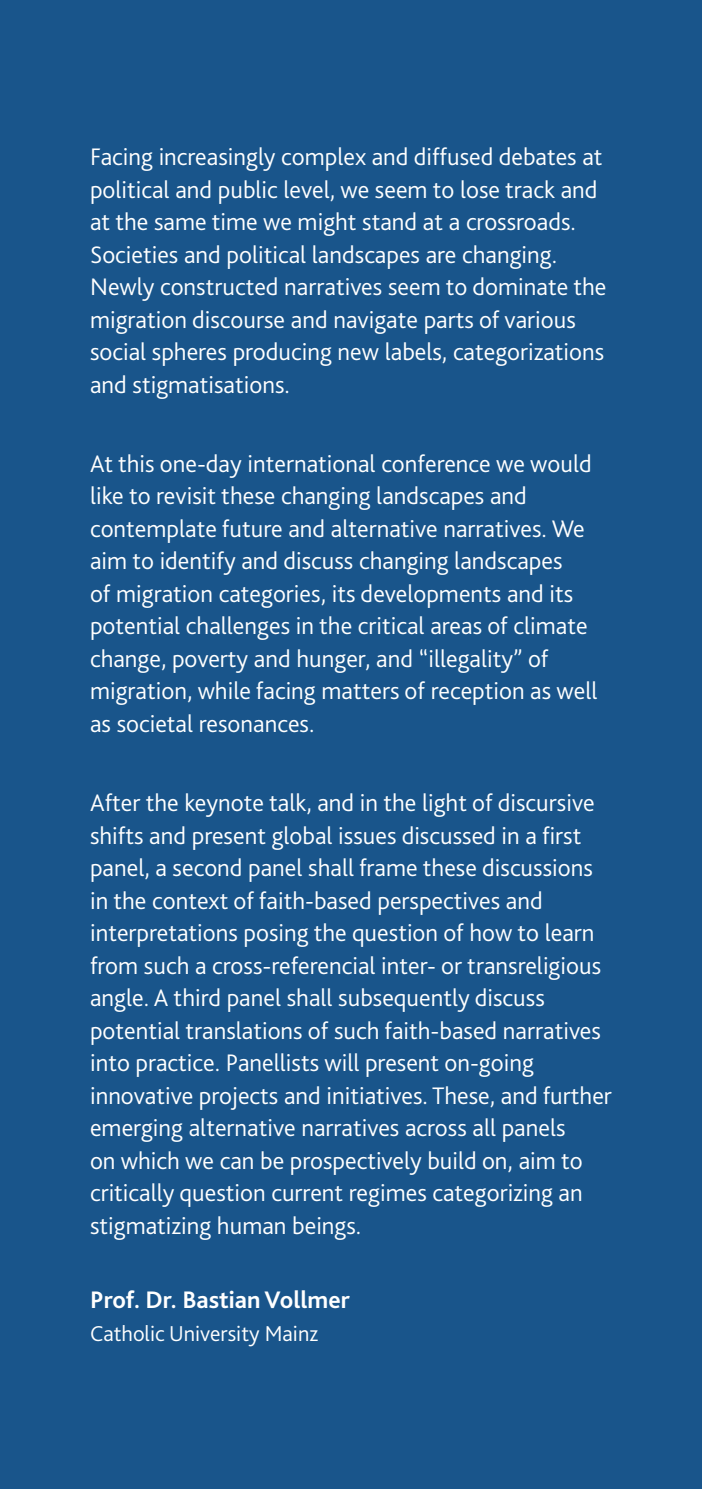
<style>
.page{position:relative;width:702px;height:1489px;background:#fff}
.page>*{position:absolute;margin:0;border:0;box-sizing:border-box;transform-origin:0 0}
.t1{font:300 25px/32.5px "Bliss 2";color:#fff}
.t2{font:700 25px "Bliss 2";color:#fff}
.t3{font:300 22.5px "Bliss 2";color:#fff}
</style>
<div class="page">
<div style="left:0;top:0;width:702px;height:1488px;background:#19558b"></div>
<p class="t1" style="left:90px;top:140px;width:518px">Facing increasingly complex and diffused debates at political and public level, we seem to lose track and at the same time we might stand at a crossroads.<br>Societies and political landscapes are changing.<br>Newly constructed narratives seem to dominate the migration discourse and navigate parts of various social spheres producing new labels, categorizations and stigmatisations.</p>
<p class="t1" style="left:90px;top:446px;width:509px">At this one-day international conference we would like to revisit these changing landscapes and contemplate future and alternative narratives. We aim to identify and discuss changing landscapes<br>of migration categories, its developments and its potential challenges in the critical areas of climate change, poverty and hunger, and “illegality” of migration, while facing matters of reception as well as societal resonances.</p>
<p class="t1" style="left:90px;top:786px;width:523px">After the keynote talk, and in the light of discursive shifts and present global issues discussed in a first panel, a second panel shall frame these discussions in the context of faith-based perspectives and interpretations posing the question of how to learn from such a cross-referencial inter- or transreligious angle. A third panel shall subsequently discuss potential translations of such faith-based narratives into practice. Panellists will present on-going innovative projects and initiatives. These, and further emerging alternative narratives across all panels<br>on which we can be prospectively build on, aim to critically question current regimes categorizing an stigmatizing human beings.</p>
<p class="t2" style="left:90px;top:1284px;width:261px">Prof. Dr. Bastian Vollmer</p>
<p class="t3" style="left:90px;top:1319px;width:229px">Catholic University Mainz</p>
</div>
